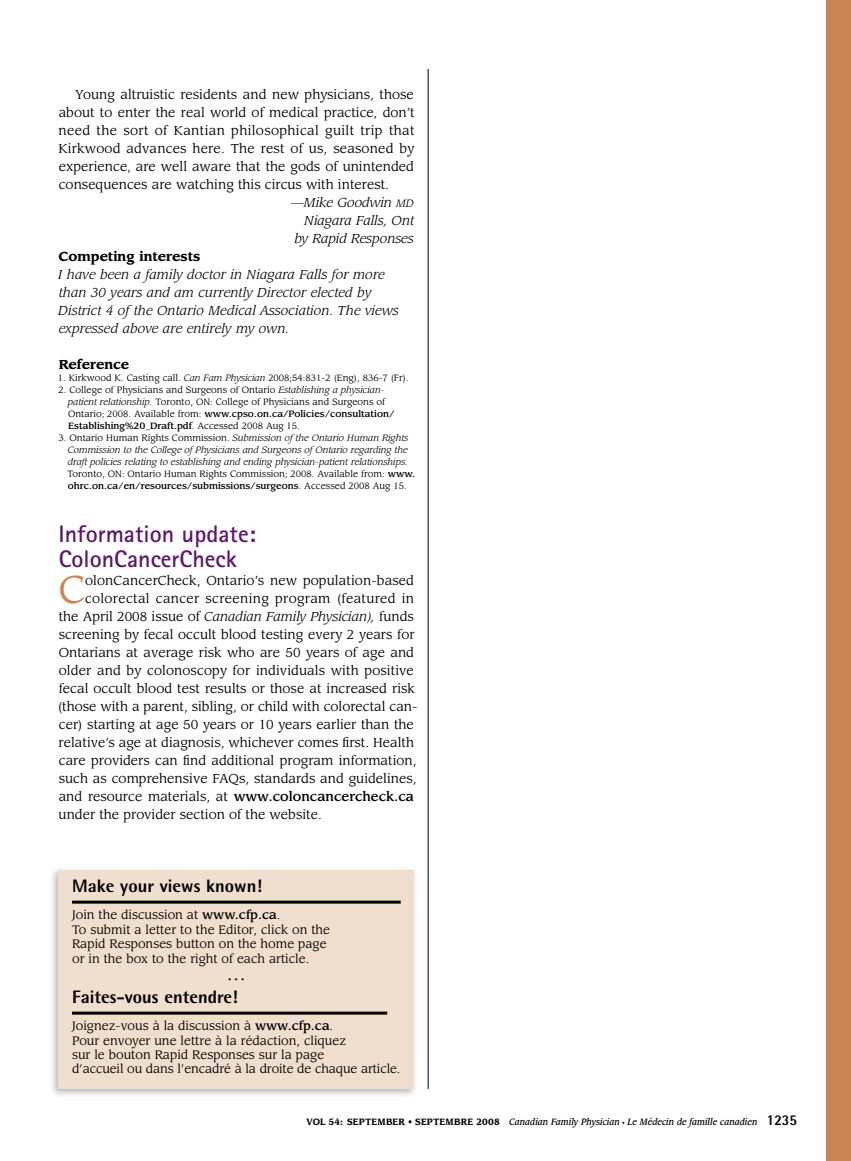
<style>
.page{position:relative;width:851px;height:1161px;background:#fff}
.page>*{position:absolute;margin:0;border:0;box-sizing:border-box;transform-origin:0 0}
.t1{font:38.1px "Leawood Std";color:#cb8354}
.t2{font:700 24px/25.5px "Rotis Sans Serif Std";color:#5c186a}
.t3{font:19.5px "Leawood Std";color:#000}
.t4{font:800 18px "Rotis Semi Sans Std";color:#000}
.t5{font:12.75px "Leawood Std";color:#000}
.t6{font:italic 12.75px/18px "Leawood Std";letter-spacing:.01em;color:#000}
.t7{font:12.75px "Leawood Std";letter-spacing:.025em;color:#000}
.t8{font:700 12.75px "Leawood Std";color:#000}
.t9{font:12px/14.5px "Leawood Std";color:#000}
.t10{font:italic 9px/12px "Leawood Std";color:#000}
.t11{font:9px/12px "Leawood Std";color:#000}
.t12{font:italic 500 9px "Leawood Std";color:#000;scale:.9 1}
.s1{font-size:10.5px}
.s2{font-style:italic}
.s3{font-weight:500}
.s4{font-style:normal}
.s5{font-weight:500;font-style:normal}
.s6{font-weight:700;font-style:normal}
.s7{font-style:normal;font-size:6px}
.s8{font-family:"Rotis Semi Sans Std";font-weight:800;font-style:normal;font-size:15px}
</style>
<div class="page">
<div style="left:826px;top:0;width:24px;height:1161px;background:#cb8354"></div>
<div style="left:48px;top:866px;width:371px;height:233px;background:#000;opacity:.3"></div>
<div style="left:58px;top:870px;width:356px;height:219px;background:#f0decf"></div>
<hr style="left:72px;top:901px;width:328px;height:3px;background:#000">
<hr style="left:72px;top:1012px;width:315px;height:3px;background:#000">
<hr style="left:428px;top:69px;width:1px;height:1020px;background:#000">
<p class="t5" style="left:75px;top:87px;width:340px">Young altruistic residents and new physicians, those</p>
<p class="t5" style="left:59px;top:105px;width:357px">about to enter the real world of medical practice, don’t</p>
<p class="t7" style="left:59px;top:123px;width:357px">need the sort of Kantian philosophical guilt trip that</p>
<p class="t5" style="left:58px;top:141px;width:357px">Kirkwood advances here. The rest of us, seasoned by</p>
<p class="t5" style="left:59px;top:159px;width:356px">experience, are well aware that the gods of unintended</p>
<p class="t5" style="left:59px;top:177px;width:331px">consequences are watching this circus with interest.</p>
<p class="t6" style="left:291px;top:194px;width:124px">—Mike Goodwin <span class="s1">MD</span></p>
<p class="t6" style="left:304px;top:212px;width:111px">Niagara Falls, Ont</p>
<p class="t6" style="left:294px;top:230px;width:121px">by Rapid Responses</p>
<p class="t8" style="left:59px;top:249px;width:143px">Competing interests</p>
<p class="t6" style="left:58px;top:266px;width:342px">I have been a family doctor in Niagara Falls for more than 30 years and am currently Director elected by District 4 of the Ontario Medical Association. The views expressed above are entirely my own.</p>
<p class="t8" style="left:59px;top:357px;width:72px">Reference</p>
<p class="t11" style="left:58px;top:372px;width:352px">1. Kirkwood K. Casting call. <span class="s2">Can Fam Physician</span> 2008;54:831-2 (Eng), 836-7 (Fr).</p>
<p class="t11" style="left:68px;top:384px;width:328px;text-indent:-9px">2. College of Physicians and Surgeons of Ontario <span class="s2">Establishing a physician&shy;patient relationship.</span> Toronto, ON: College of Physicians and Surgeons of Ontario; 2008. Available from: <span class="s3">www.cpso.on.ca/Policies/consultation/ Establishing%20_Draft.pdf</span>. Accessed 2008 Aug 15.</p>
<p class="t10" style="left:67px;top:432px;width:349px;text-indent:-9px"><span class="s4">3. Ontario Human Rights Commission.</span> Submission of the Ontario Human Rights Commission to the College of Physicians and Surgeons of Ontario regarding the draft policies relating to establishing and ending physician-patient relationships.<br><span class="s4">Toronto, ON: Ontario Human Rights Commission; 2008. Available from:</span> <span class="s5">www. ohrc.on.ca/en/resources/submissions/surgeons</span><span class="s4">. Accessed 2008 Aug 15.</span></p>
<h2 class="t2" style="left:58px;top:520px;width:199px">Information update:<br>ColonCancerCheck</h2>
<h1 class="t1" style="left:59px;top:567px;width:28px">C</h1>
<p class="t5" style="left:85px;top:573px;width:330px">olonCancerCheck, Ontario’s new population-based</p>
<p class="t7" style="left:85px;top:591px;width:330px">colorectal cancer screening program (featured in</p>
<p class="t6" style="left:59px;top:608px;width:357px"><span class="s4">the April 2008 issue of</span> Canadian Family Physician), <span class="s4">funds</span></p>
<p class="t5" style="left:59px;top:627px;width:357px">screening by fecal occult blood testing every 2 years for</p>
<p class="t5" style="left:59px;top:645px;width:357px">Ontarians at average risk who are 50 years of age and</p>
<p class="t5" style="left:59px;top:663px;width:356px">older and by colonoscopy for individuals with positive</p>
<p class="t5" style="left:59px;top:681px;width:358px">fecal occult blood test results or those at increased risk</p>
<p class="t5" style="left:58px;top:699px;width:361px">(those with a parent, sibling, or child with colorectal can-</p>
<p class="t5" style="left:59px;top:717px;width:356px">cer) starting at age 50 years or 10 years earlier than the</p>
<p class="t5" style="left:59px;top:735px;width:357px">relative’s age at diagnosis, whichever comes first. Health</p>
<p class="t5" style="left:59px;top:753px;width:359px">care providers can find additional program information,</p>
<p class="t5" style="left:59px;top:771px;width:359px">such as comprehensive FAQs, standards and guidelines,</p>
<p class="t5" style="left:59px;top:789px;width:357px">and resource materials, at <span class="s3">www.coloncancercheck.ca</span></p>
<p class="t5" style="left:59px;top:807px;width:265px">under the provider section of the website.</p>
<h3 class="t4" style="left:72px;top:874px;width:191px">Make your views known!</h3>
<p class="t9" style="left:72px;top:908px;width:259px">Join the discussion at <span class="s3">www.cfp.ca</span>.<br>To submit a letter to the Editor, click on the Rapid Responses button on the home page or in the box to the right of each article.</p>
<h3 class="t3" style="left:226px;top:962px;width:21px">…</h3>
<h3 class="t4" style="left:72px;top:985px;width:167px">Faites-vous entendre!</h3>
<p class="t9" style="left:72px;top:1019px;width:330px">Joignez-vous à la discussion à <span class="s3">www.cfp.ca</span>.<br>Pour envoyer une lettre à la rédaction, cliquez<br>sur le bouton Rapid Responses sur la page<br>d’accueil ou dans l’encadré à la droite de chaque article.</p>
<p class="t12" style="left:306px;top:1116px;width:546px"><span class="s6">Vol 54: september • septembre 2008</span> Canadian Family Physician <span class="s7">•</span> Le Médecin de famille canadien <span class="s8">1235</span></p>
</div>
